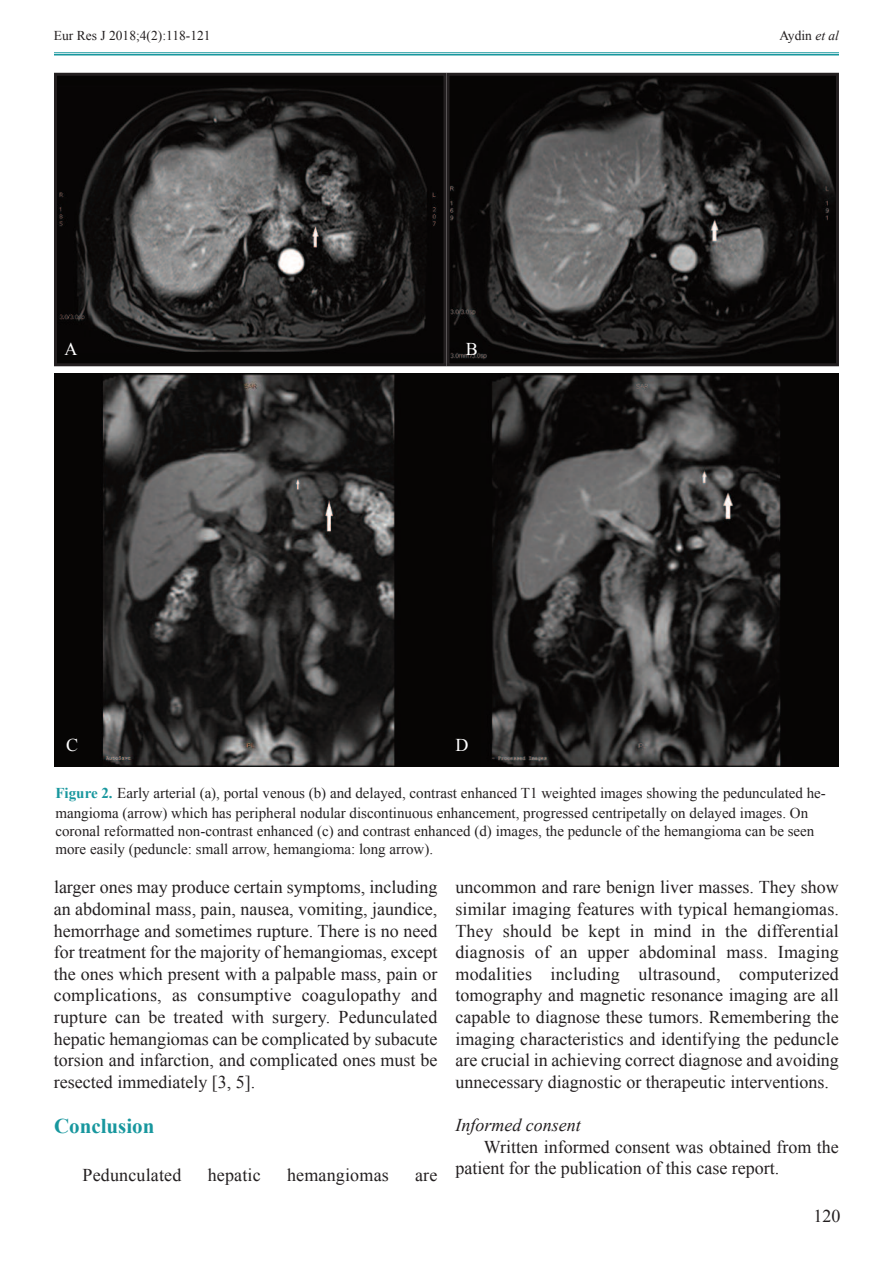
<style>
.page{position:relative;width:893px;height:1263px;background:#fff}
.page>*{position:absolute;margin:0;border:0;box-sizing:border-box;transform-origin:0 0}
.t1{font:700 21px "Times New Roman";color:#18979e}
.t2{font:18px/21.6px "Times New Roman";color:#231f20;text-align:justify}
.t3{font:italic 18px "Times New Roman";color:#231f20}
.t4{font:18px "Times New Roman";color:#fff}
.t5{font:15px/19.5px "Times New Roman";color:#231f20}
.t6{font:13.5px "Times New Roman";color:#231f20}
.s1{font-style:italic}
.s2{font-weight:700;color:#18979e}
</style>
<div class="page">
<hr style="left:54px;top:52px;width:785px;height:1px;background:#18979e">
<hr style="left:54px;top:54px;width:785px;height:2px;background:#18979e">
<svg style="left:54px;top:366px;width:392px;height:401px"></svg>
<img style="left:54px;top:374px;width:392px;height:392px">
<svg style="left:446px;top:366px;width:393px;height:401px;background:#292827"></svg>
<img style="left:58px;top:77px;width:384px;height:285px">
<div style="left:54px;top:73px;width:392px;height:293px;border:3px solid #231f20"></div>
<img style="left:450px;top:77px;width:385px;height:285px">
<div style="left:446px;top:73px;width:393px;height:293px;border:3px solid #231f20"></div>
<p class="t6" style="left:54px;top:28px;width:158px">Eur Res J 2018;4(2):118-121</p>
<p class="t6" style="left:779px;top:28px;width:61px">Aydin <span class="s1">et al</span></p>
<p class="t4" style="left:64px;top:339px;width:14px">A</p>
<p class="t4" style="left:466px;top:339px;width:14px">B</p>
<p class="t4" style="left:66px;top:735px;width:14px">C</p>
<p class="t4" style="left:455px;top:735px;width:14px">D</p>
<p class="t5" style="left:55px;top:783px;width:772px"><span class="s2">Figure 2.</span> Early arterial (a), portal venous (b) and delayed, contrast enhanced T1 weighted images showing the pedunculated he&shy;mangioma (arrow) which has peripheral nodular discontinuous enhancement, progressed centripetally on delayed images. On</p>
<p class="t5" style="left:55px;top:822px;width:760px;line-height:18px">coronal reformatted non-contrast enhanced (c) and contrast enhanced (d) images, the peduncle of the hemangioma can be seen more easily (peduncle: small arrow, hemangioma: long arrow).</p>
<p class="t2" style="left:54px;top:876px;width:385px">larger ones may produce certain symptoms, including an abdominal mass, pain, nausea, vomiting, jaundice, hemorrhage and sometimes rupture. There is no need for treatment for the majority of hemangiomas, except the ones which present with a palpable mass, pain or complications, as consumptive coagulopathy and rupture can be treated with surgery. Pedunculated hepatic hemangiomas can be complicated by subacute torsion and infarction, and complicated ones must be resected immediately [3, 5].</p>
<p class="t1" style="left:54px;top:1114px;width:102px">Conclusion</p>
<p class="t2" style="left:82px;top:1164px;width:100px">Pedunculated</p>
<p class="t2" style="left:208px;top:1164px;width:55px">hepatic</p>
<p class="t2" style="left:287px;top:1164px;width:103px">hemangiomas</p>
<p class="t2" style="left:415px;top:1164px;width:24px">are</p>
<p class="t2" style="left:455px;top:876px;width:385px">uncommon and rare benign liver masses. They show similar imaging features with typical hemangiomas.<br>They should be kept in mind in the differential diagnosis of an upper abdominal mass. Imaging modalities including ultrasound, computerized tomography and magnetic resonance imaging are all capable to diagnose these tumors. Remembering the imaging characteristics and identifying the peduncle are crucial in achieving correct diagnose and avoiding unnecessary diagnostic or therapeutic interventions.</p>
<p class="t3" style="left:455px;top:1115px;width:127px">Informed consent</p>
<p class="t2" style="left:455px;top:1136px;width:385px;text-indent:28px">Written informed consent was obtained from the patient for the publication of this case report.</p>
<p class="t2" style="left:813px;top:1205px;width:28px">120</p>
</div>
